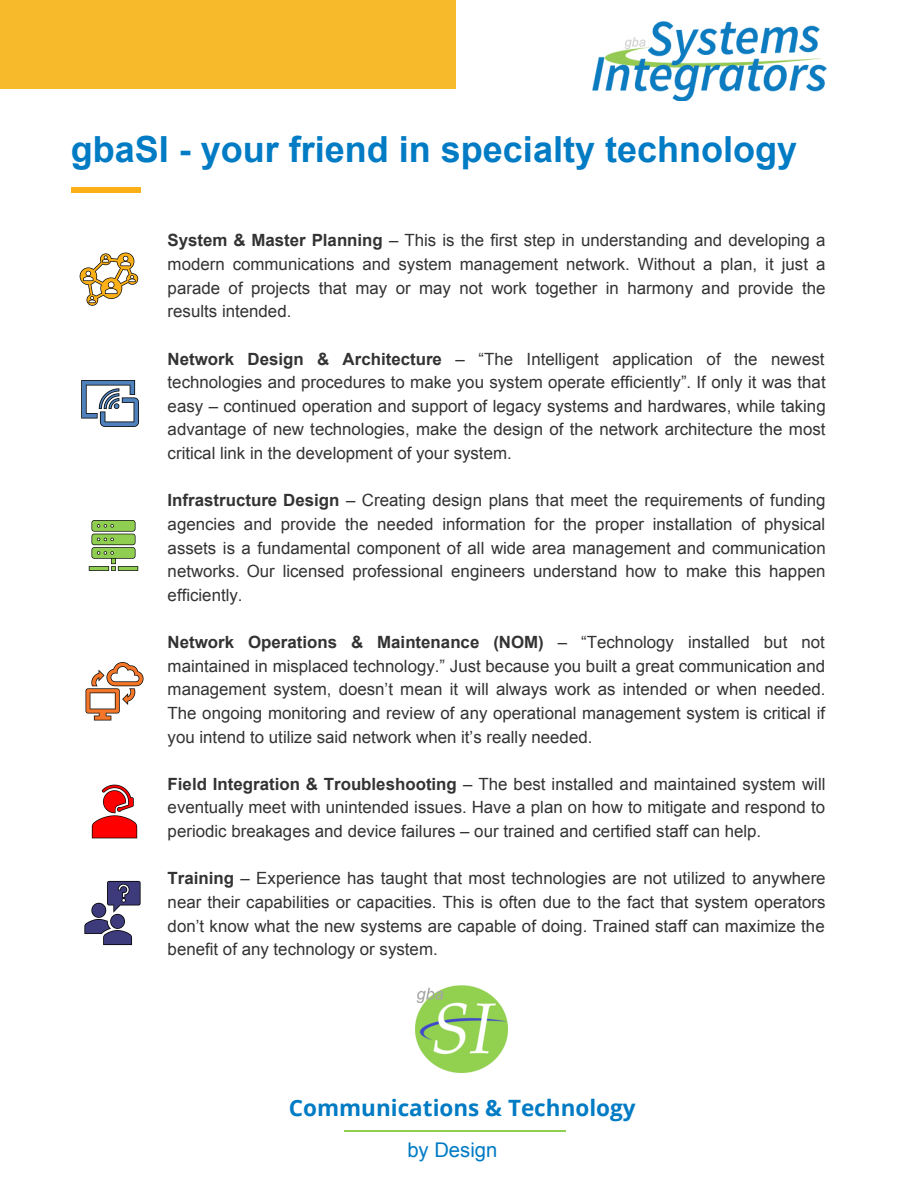
<style>
.page{position:relative;width:918px;height:1188px;background:#fff}
.page>*{position:absolute;margin:0;border:0;box-sizing:border-box;transform-origin:0 0}
.t1{font:700 36px "Arial";color:#007bc4}
.t2{font:700 22.5px "Open Sans";color:#007bc4}
.t3{font:20.25px "Arial";color:#007bc4}
.t4{font:16.8px/23.7px "Arial";color:#333;text-align:justify}
.s1{font-weight:700}
</style>
<div class="page">
<div style="left:0;top:0;width:456px;height:89px;background:#f6ba2a"></div>
<div style="left:71px;top:187px;width:70px;height:5px;background:#fbb018"></div>
<img style="left:593px;top:21px;width:234px;height:79px">
<img style="left:79px;top:252px;width:60px;height:54px">
<img style="left:84px;top:880px;width:57px;height:66px">
<img style="left:91px;top:784px;width:47px;height:55px">
<img style="left:85px;top:662px;width:59px;height:59px">
<img style="left:88px;top:520px;width:51px;height:51px">
<img style="left:81px;top:380px;width:58px;height:47px">
<hr style="left:344px;top:1130px;width:222px;height:1px;background:#8fce51">
<img style="left:415px;top:985px;width:92px;height:88px">
<h1 class="t1" style="left:71px;top:125px;width:728px">gbaSI - your friend in specialty technology</h1>
<p class="t4" style="left:168px;top:229px;width:659px"><span class="s1">System &amp; Master Planning</span> – This is the first step in understanding and developing a modern communications and system management network. Without a plan, it just a parade of projects that may or may not work together in harmony and provide the results intended.</p>
<p class="t4" style="left:168px;top:347px;width:660px"><span class="s1">Network Design &amp; Architecture</span> – “The Intelligent application of the newest technologies and procedures to make you system operate efficiently”. If only it was that easy – continued operation and support of legacy systems and hardwares, while taking advantage of new technologies, make the design of the network architecture the most critical link in the development of your system.</p>
<p class="t4" style="left:168px;top:489px;width:660px"><span class="s1">Infrastructure Design</span> – Creating design plans that meet the requirements of funding agencies and provide the needed information for the proper installation of physical assets is a fundamental component of all wide area management and communication networks. Our licensed professional engineers understand how to make this happen efficiently.</p>
<p class="t4" style="left:168px;top:630px;width:659px"><span class="s1">Network Operations &amp; Maintenance (NOM)</span> – “Technology installed but not maintained in misplaced technology.” Just because you built a great communication and management system, doesn’t mean it will always work as intended or when needed.<br>The ongoing monitoring and review of any operational management system is critical if you intend to utilize said network when it’s really needed.</p>
<p class="t4" style="left:168px;top:772px;width:659px"><span class="s1">Field Integration &amp; Troubleshooting</span> – The best installed and maintained system will eventually meet with unintended issues. Have a plan on how to mitigate and respond to periodic breakages and device failures – our trained and certified staff can help.</p>
<p class="t4" style="left:168px;top:867px;width:660px"><span class="s1">Training</span> – Experience has taught that most technologies are not utilized to anywhere near their capabilities or capacities. This is often due to the fact that system operators don’t know what the new systems are capable of doing. Trained staff can maximize the benefit of any technology or system.</p>
<h2 class="t2" style="left:289px;top:1092px;width:348px">Communications &amp; Technology</h2>
<p class="t3" style="left:407px;top:1136px;width:92px">by Design</p>
</div>
